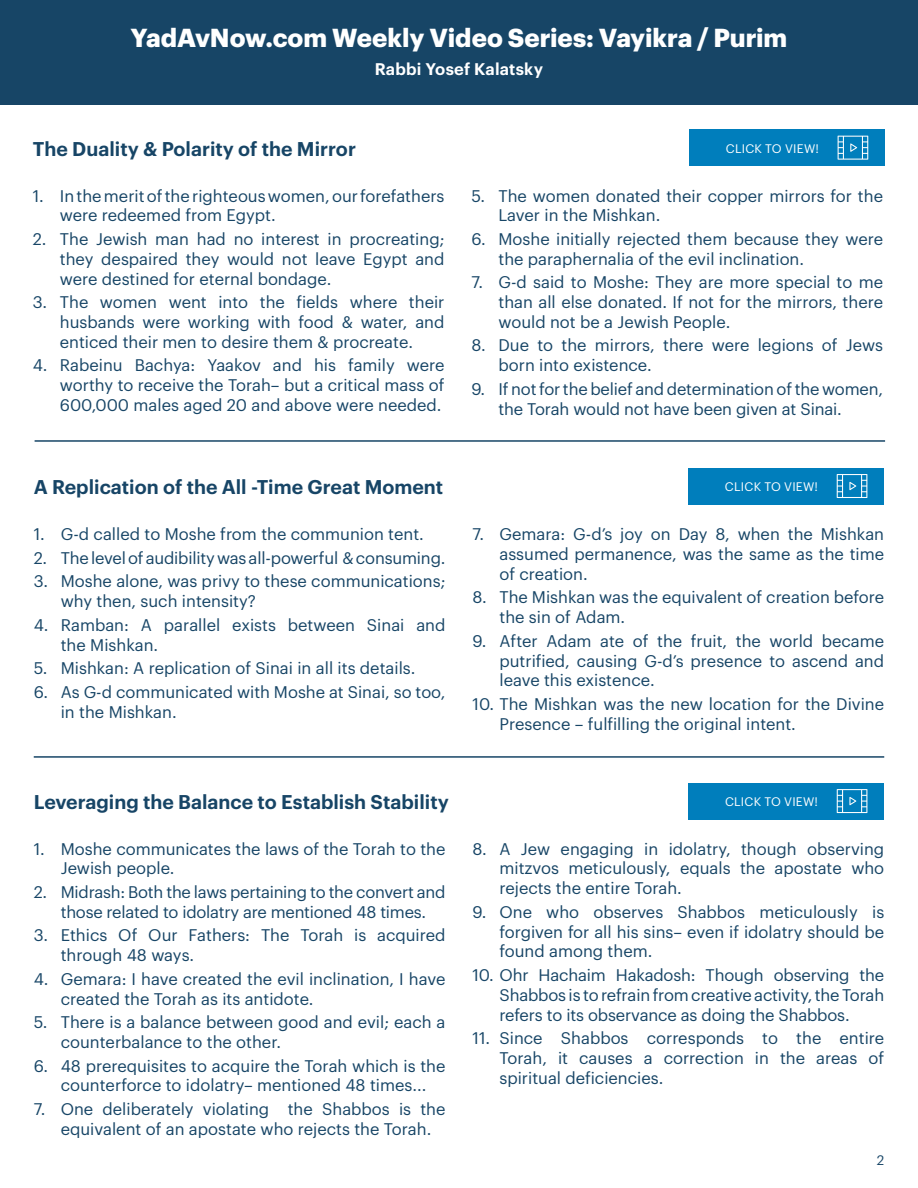
<style>
.page{position:relative;width:918px;height:1188px;background:#fff}
.page>*{position:absolute;margin:0;border:0;box-sizing:border-box;transform-origin:0 0}
.t1{font:700 25.5px "Graphik";letter-spacing:-.005em;color:#fff}
.t2{font:600 19.5px "Graphik";color:#174566}
.t3{font:16.5px/19.8px "Graphik";color:#174566}
.t4{font:600 16.5px "Graphik";letter-spacing:.01em;color:#fff}
.t5{font:13.5px "Graphik";color:#174566}
.t6{font:12.15px "Graphik";letter-spacing:.02em;color:#fff}
</style>
<div class="page">
<div style="left:689px;top:783px;width:195px;height:36px;background:#007ebc"></div>
<svg style="left:837px;top:789px;width:30px;height:24px"></svg>
<hr style="left:34px;top:756px;width:850px;height:2px;background:#174566">
<hr style="left:35px;top:440px;width:850px;height:2px;background:#174566">
<div style="left:689px;top:468px;width:195px;height:36px;background:#007ebc"></div>
<svg style="left:837px;top:474px;width:30px;height:24px"></svg>
<div style="left:0;top:0;width:918px;height:104px;background:#174566"></div>
<div style="left:689px;top:130px;width:196px;height:36px;background:#007ebc"></div>
<svg style="left:838px;top:136px;width:30px;height:24px"></svg>
<h1 class="t1" style="left:131px;top:18px;width:658px">YadAvNow.com Weekly Video Series: Vayikra / Purim</h1>
<p class="t4" style="left:375px;top:56px;width:170px">Rabbi Yosef Kalatsky</p>
<p class="t2" style="left:33px;top:134px;width:325px">The Duality &amp; Polarity of the Mirror</p>
<p class="t6" style="left:726px;top:139px;width:95px">CLICK TO VIEW!</p>
<p class="t3" style="left:60px;top:184px;width:386px;text-indent:-27px">1. In the merit of the righteous women, our forefathers were redeemed from Egypt.</p>
<p class="t3" style="left:60px;top:228px;width:386px;text-align:justify;text-indent:-27px">2. The Jewish man had no interest in procreating; they despaired they would not leave Egypt and were destined for eternal bondage.</p>
<p class="t3" style="left:60px;top:291px;width:386px;text-align:justify;text-indent:-27px">3. The women went into the fields where their husbands were working with food &amp; water, and enticed their men to desire them &amp; procreate.</p>
<p class="t3" style="left:60px;top:354px;width:386px;text-align:justify;text-indent:-27px">4. Rabeinu Bachya: Yaakov and his family were worthy to receive the Torah– but a critical mass of 600,000 males aged 20 and above were needed.</p>
<p class="t3" style="left:498px;top:184px;width:386px;text-indent:-27px">5. The women donated their copper mirrors for the<br>Laver in the Mishkan.</p>
<p class="t3" style="left:498px;top:228px;width:386px;text-indent:-27px">6. Moshe initially rejected them because they were the paraphernalia of the evil inclination.</p>
<p class="t3" style="left:498px;top:271px;width:386px;text-align:justify;text-indent:-27px">7. G-d said to Moshe: They are more special to me than all else donated. If not for the mirrors, there would not be a Jewish People.</p>
<p class="t3" style="left:498px;top:334px;width:386px;text-indent:-27px">8. Due to the mirrors, there were legions of Jews born into existence.</p>
<p class="t3" style="left:498px;top:378px;width:386px;text-indent:-27px">9. If not for the belief and determination of the women, the Torah would not have been given at Sinai.</p>
<p class="t2" style="left:34px;top:472px;width:411px">A Replication of the All -Time Great Moment</p>
<p class="t6" style="left:725px;top:477px;width:95px">CLICK TO VIEW!</p>
<p class="t3" style="left:34px;top:523px;width:392px">1. G-d called to Moshe from the communion tent.</p>
<p class="t3" style="left:34px;top:547px;width:413px">2. The level of audibility was all-powerful &amp; consuming.</p>
<p class="t3" style="left:61px;top:570px;width:386px;text-indent:-27px">3. Moshe alone, was privy to these communications; why then, such intensity?</p>
<p class="t3" style="left:61px;top:614px;width:386px;text-indent:-27px">4. Ramban: A parallel exists between Sinai and the Mishkan.</p>
<p class="t3" style="left:34px;top:657px;width:383px">5. Mishkan: A replication of Sinai in all its details.</p>
<p class="t3" style="left:61px;top:680px;width:386px;text-indent:-27px">6. As G-d communicated with Moshe at Sinai, so too, in the Mishkan.</p>
<p class="t3" style="left:499px;top:523px;width:386px;text-align:justify;text-indent:-27px">7. Gemara: G-d’s joy on Day 8, when the Mishkan assumed permanence, was the same as the time of creation.</p>
<p class="t3" style="left:499px;top:586px;width:386px;text-indent:-27px">8. The Mishkan was the equivalent of creation before the sin of Adam.</p>
<p class="t3" style="left:499px;top:630px;width:386px;text-align:justify;text-indent:-27px">9. After Adam ate of the fruit, the world became putrified, causing G-d’s presence to ascend and leave this existence.</p>
<p class="t3" style="left:499px;top:693px;width:386px;text-indent:-27px">10. The Mishkan was the new location for the Divine<br>Presence – fulfilling the original intent.</p>
<p class="t2" style="left:34px;top:787px;width:417px">Leveraging the Balance to Establish Stability</p>
<p class="t6" style="left:725px;top:793px;width:95px">CLICK TO VIEW!</p>
<p class="t3" style="left:61px;top:837px;width:386px;text-indent:-27px">1. Moshe communicates the laws of the Torah to the<br>Jewish people.</p>
<p class="t3" style="left:34px;top:881px;width:413px;text-align:center">2. Midrash: Both the laws pertaining to the convert and those related to idolatry are mentioned 48 times.</p>
<p class="t3" style="left:61px;top:924px;width:386px;text-indent:-27px">3. Ethics Of Our Fathers: The Torah is acquired through 48 ways.</p>
<p class="t3" style="left:61px;top:968px;width:386px;text-indent:-27px">4. Gemara: I have created the evil inclination, I have created the Torah as its antidote.</p>
<p class="t3" style="left:61px;top:1011px;width:386px;text-indent:-27px">5. There is a balance between good and evil; each a counterbalance to the other.</p>
<p class="t3" style="left:34px;top:1054px;width:413px;text-align:center">6. 48 prerequisites to acquire the Torah which is the counterforce to idolatry– mentioned 48 times...</p>
<p class="t3" style="left:61px;top:1098px;width:386px;text-indent:-27px">7. One deliberately violating the Shabbos is the equivalent of an apostate who rejects the Torah.</p>
<p class="t3" style="left:499px;top:837px;width:386px;text-align:justify;text-indent:-27px">8. A Jew engaging in idolatry, though observing mitzvos meticulously, equals the apostate who rejects the entire Torah.</p>
<p class="t3" style="left:499px;top:901px;width:386px;text-align:justify;text-indent:-27px">9. One who observes Shabbos meticulously is forgiven for all his sins– even if idolatry should be found among them.</p>
<p class="t3" style="left:499px;top:964px;width:386px;text-align:justify;text-indent:-27px">10. Ohr Hachaim Hakadosh: Though observing the Shabbos is to refrain from creative activity, the Torah refers to its observance as doing the Shabbos.</p>
<p class="t3" style="left:499px;top:1027px;width:386px;text-align:justify;text-indent:-27px">11. Since Shabbos corresponds to the entire Torah, it causes a correction in the areas of spiritual deficiencies.</p>
<p class="t5" style="left:877px;top:1150px;width:9px">2</p>
</div>
